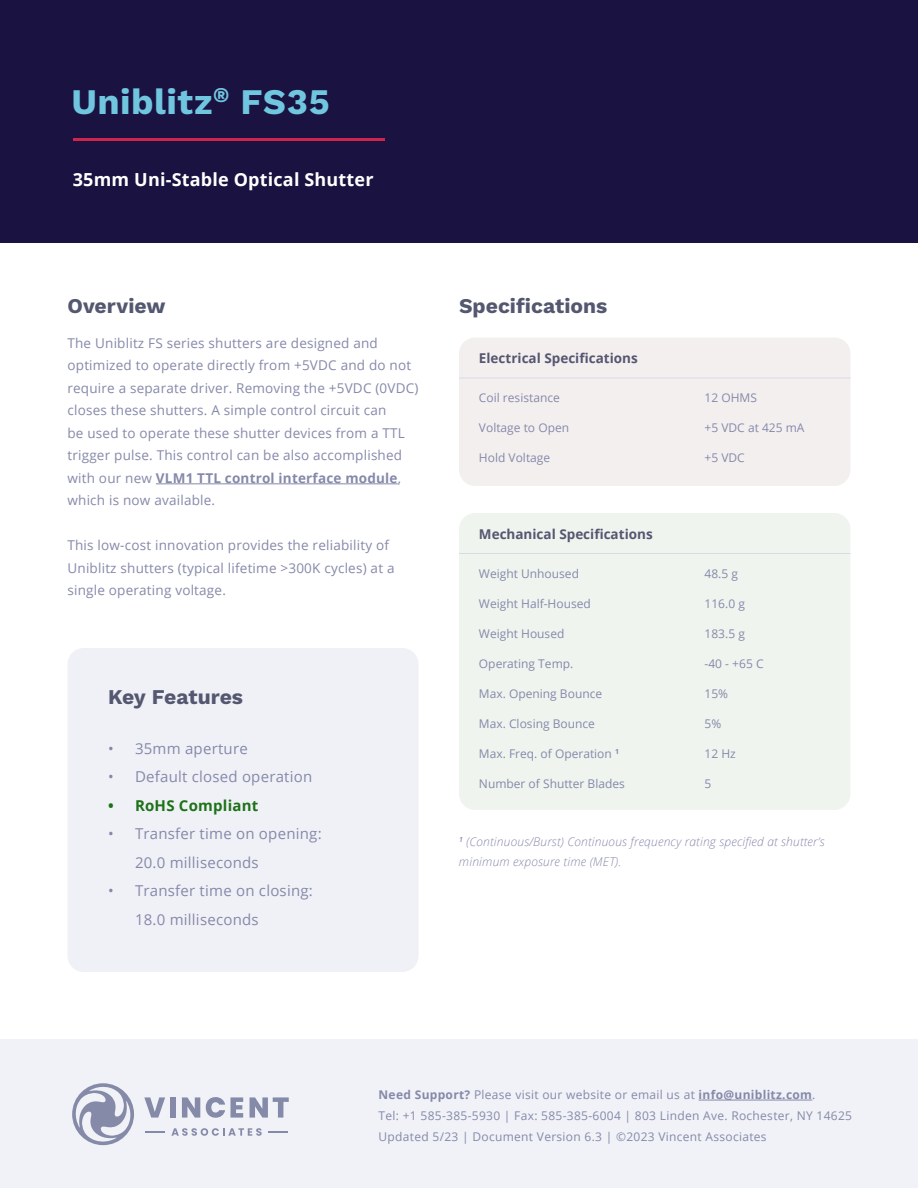
<style>
.page{position:relative;width:918px;height:1188px;background:#fff}
.page>*{position:absolute;margin:0;border:0;box-sizing:border-box;transform-origin:0 0}
.t1{font:700 36px "Work Sans";letter-spacing:.015em;color:#70c5df}
.t2{font:700 21px "Work Sans";color:#545770}
.t3{font:700 18px "Open Sans";letter-spacing:.01em;color:#fff}
.t4{font:15px/28.5px "Open Sans";letter-spacing:.015em;color:#8589a9}
.t5{font:700 15px "Open Sans";letter-spacing:.015em;color:#1d7218}
.t6{font:13.5px/22.5px "Open Sans";letter-spacing:.015em;color:#8589a9}
.t7{font:700 13.5px "Open Sans";color:#555770}
.t8{font:12px "Open Sans";color:#8589a9}
.t9{font:12px/21px "Open Sans";letter-spacing:.025em;color:#8589a9}
.t10{font:italic 300 12px/19.5px "Open Sans";letter-spacing:.015em;color:#8689aa}
.s1{font-weight:700}
</style>
<div class="page">
<div style="left:67px;top:648px;width:351px;height:324px;background:#f0f1f7;border-radius:16px"></div>
<div style="left:459px;top:338px;width:391px;height:148px;background:#f4efef;border-radius:16px"></div>
<div style="left:459px;top:513px;width:391px;height:297px;background:#eff4ef;border-radius:16px"></div>
<div style="left:0;top:1040px;width:918px;height:148px;background:#f0f2f7"></div>
<div style="left:0;top:0;width:918px;height:243px;background:#1a1240"></div>
<hr style="left:74px;top:138px;width:312px;height:3px;background:#d1244d">
<svg style="left:72px;top:1083px;width:62px;height:62px"></svg>
<svg style="left:171px;top:1128px;width:91px;height:8px"></svg>
<svg style="left:146px;top:1131px;width:19px;height:2px"></svg>
<svg style="left:268px;top:1131px;width:19px;height:2px"></svg>
<svg style="left:144px;top:1097px;width:21px;height:21px"></svg>
<div style="left:170px;top:1097px;width:5px;height:21px;background:#858aa8"></div>
<svg style="left:182px;top:1097px;width:18px;height:21px"></svg>
<svg style="left:206px;top:1097px;width:37px;height:21px"></svg>
<svg style="left:250px;top:1097px;width:39px;height:21px"></svg>
<hr style="left:699px;top:1100px;width:113px;height:1px;background:#8589a9">
<hr style="left:156px;top:484px;width:242px;height:1px;background:#8589a9">
<hr style="left:459px;top:378px;width:391px;height:1px;background:#d9dae8">
<hr style="left:459px;top:553px;width:391px;height:1px;background:#d9dae8">
<h1 class="t1" style="left:71px;top:80px;width:260px">Uniblitz<sup>®</sup> FS35</h1>
<h3 class="t3" style="left:73px;top:167px;width:302px">35mm Uni-Stable Optical Shutter</h3>
<h2 class="t2" style="left:68px;top:294px;width:100px">Overview</h2>
<h2 class="t2" style="left:459px;top:294px;width:150px">Specifications</h2>
<p class="t6" style="left:68px;top:331px;width:353px">The Uniblitz FS series shutters are designed and optimized to operate directly from +5VDC and do not require a separate driver. Removing the +5VDC (0VDC) closes these shutters. A simple control circuit can<br>be used to operate these shutter devices from a TTL trigger pulse. This control can be also accomplished with our new <span class="s1">VLM1 TTL control interface module</span>, which is now available.</p>
<p class="t6" style="left:68px;top:534px;width:329px">This low-cost innovation provides the reliability of<br>Uniblitz shutters (typical lifetime &gt;300K cycles) at a single operating voltage.</p>
<p class="t7" style="left:479px;top:349px;width:160px">Electrical Specifications</p>
<p class="t8" style="left:479px;top:390px;width:82px">Coil resistance</p>
<p class="t8" style="left:479px;top:420px;width:92px">Voltage to Open</p>
<p class="t8" style="left:479px;top:450px;width:73px">Hold Voltage</p>
<p class="t8" style="left:705px;top:390px;width:54px">12 OHMS</p>
<p class="t8" style="left:705px;top:420px;width:101px">+5 VDC at 425 mA</p>
<p class="t8" style="left:705px;top:450px;width:42px">+5 VDC</p>
<p class="t7" style="left:479px;top:525px;width:175px">Mechanical Specifications</p>
<p class="t8" style="left:479px;top:565px;width:102px">Weight Unhoused</p>
<p class="t8" style="left:479px;top:595px;width:113px">Weight Half-Housed</p>
<p class="t8" style="left:479px;top:625px;width:87px">Weight Housed</p>
<p class="t8" style="left:479px;top:655px;width:96px">Operating Temp.</p>
<p class="t8" style="left:479px;top:685px;width:125px">Max. Opening Bounce</p>
<p class="t8" style="left:479px;top:715px;width:117px">Max. Closing Bounce</p>
<p class="t8" style="left:479px;top:745px;width:142px">Max. Freq. of Operation <sup>1</sup></p>
<p class="t8" style="left:479px;top:775px;width:147px">Number of Shutter Blades</p>
<p class="t8" style="left:705px;top:565px;width:35px">48.5 g</p>
<p class="t8" style="left:705px;top:595px;width:42px">116.0 g</p>
<p class="t8" style="left:705px;top:625px;width:42px">183.5 g</p>
<p class="t8" style="left:705px;top:655px;width:60px">-40 - +65 C</p>
<p class="t8" style="left:705px;top:685px;width:25px">15%</p>
<p class="t8" style="left:705px;top:715px;width:18px">5%</p>
<p class="t8" style="left:705px;top:745px;width:33px">12 Hz</p>
<p class="t8" style="left:705px;top:775px;width:8px">5</p>
<h2 class="t2" style="left:108px;top:685px;width:137px">Key Features</h2>
<p class="t4" style="left:108px;top:734px;width:141px">• 35mm aperture</p>
<p class="t4" style="left:108px;top:762px;width:206px">• Default closed operation</p>
<p class="t5" style="left:108px;top:795px;width:152px">• RoHS Compliant</p>
<p class="t4" style="left:135px;top:819px;width:188px;text-indent:-27px">• Transfer time on opening:<br>20.0 milliseconds</p>
<p class="t4" style="left:135px;top:876px;width:179px;text-indent:-27px">• Transfer time on closing:<br>18.0 milliseconds</p>
<p class="t10" style="left:459px;top:832px;width:367px"><sup>1</sup> (Continuous/Burst) Continuous frequency rating specified at shutter’s minimum exposure time (MET).</p>
<p class="t9" style="left:379px;top:1084px;width:475px"><span class="s1">Need Support?</span> Please visit our website or email us at <span class="s1">info@uniblitz.com</span>.<br>Tel: +1 585-385-5930 | Fax: 585-385-6004 | 803 Linden Ave. Rochester, NY 14625<br>Updated 5/23 | Document Version 6.3 | ©2023 Vincent Associates</p>
</div>
